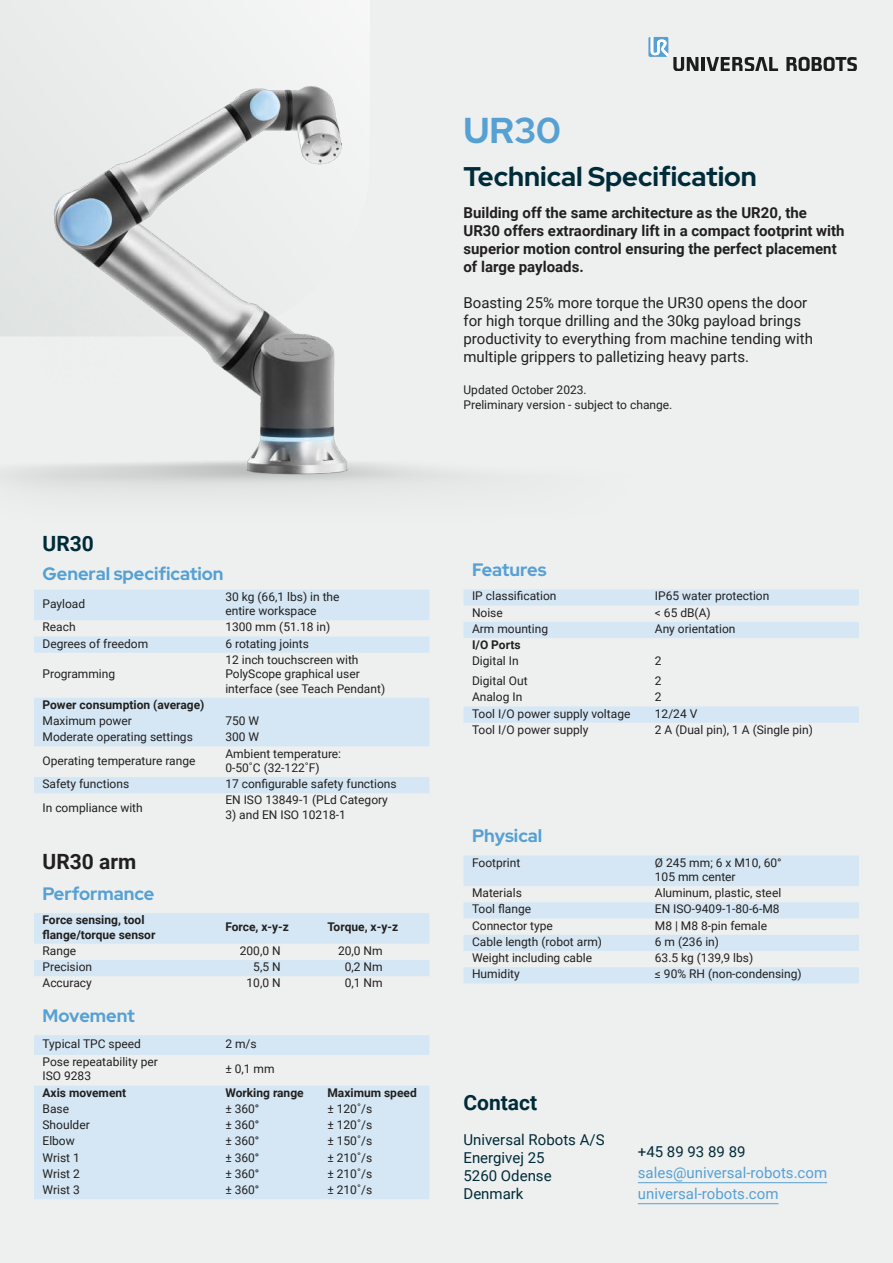
<style>
.page{position:relative;width:893px;height:1263px;background:#eef0f0}
.page>*{position:absolute;margin:0;border:0;box-sizing:border-box;transform-origin:0 0}
.t1{font:300 36px "Red Hat Display";color:#56a0d3}
.t2{font:300 27px "Red Hat Display";color:#002b39}
.t3{font:700 21px "Roboto";color:#002b39}
.t4{font:700 21px "Roboto";color:#221f1f}
.t5{font:300 18px "Red Hat Display";color:#56a0d3}
.t6{font:15px/18px "Roboto";color:#221f1f}
.t7{font:700 15px/18px "Roboto";color:#221f1f}
.t8{font:15px/18px "Roboto";color:#002b39}
.t9{font:15px/21px "Roboto";color:#56a0d3}
.t10{font:12px/14.4px "Roboto";color:#221f1f}
.t11{font:700 12px/14.4px "Roboto";color:#221f1f}
</style>
<div class="page">
<svg style="left:786px;top:57px;width:71px;height:13px"></svg>
<svg style="left:660px;top:37px;width:118px;height:33px"></svg>
<img style="left:0;top:37px;width:660px;height:454px">
<svg style="left:34px;top:590px;width:395px;height:203px;fill:#d5e7f4"></svg>
<svg style="left:463px;top:855px;width:396px;height:128px;fill:#d5e7f4"></svg>
<svg style="left:463px;top:589px;width:396px;height:134px"></svg>
<svg style="left:34px;top:913px;width:395px;height:63px"></svg>
<hr style="left:638px;top:1182px;width:189px;height:1px;background:#56a0d3">
<hr style="left:638px;top:1203px;width:140px;height:1px;background:#56a0d3">
<svg style="left:34px;top:1035px;width:395px;height:164px;fill:#d5e7f4"></svg>
<h1 class="t1" style="left:463px;top:116px;width:99px">UR30</h1>
<h2 class="t2" style="left:463px;top:159px;width:295px">Technical Speci昀椀cation</h2>
<p class="t7" style="left:463px;top:205px;width:383px">Building off the same architecture as the UR20, the UR30 offers extraordinary lift in a compact footprint with superior motion control ensuring the perfect placement of large payloads.</p>
<p class="t6" style="left:463px;top:295px;width:351px">Boasting 25% more torque the UR30 opens the door for high torque drilling and the 30kg payload brings productivity to everything from machine tending with multiple grippers to palletizing heavy parts.</p>
<p class="t10" style="left:463px;top:384px;width:210px">Updated October 2023.<br>Preliminary version - subject to change.</p>
<h3 class="t3" style="left:43px;top:534px;width:53px">UR30</h3>
<h3 class="t5" style="left:43px;top:562px;width:183px">General speci昀椀cation</h3>
<p class="t10" style="left:43px;top:597px;width:44px">Payload</p>
<p class="t10" style="left:225px;top:590px;width:116px">30 kg (66,1 lbs) in the entire workspace</p>
<p class="t10" style="left:43px;top:621px;width:35px">Reach</p>
<p class="t10" style="left:225px;top:621px;width:106px">1300 mm (51.18 in)</p>
<p class="t10" style="left:43px;top:637px;width:107px">Degrees of freedom</p>
<p class="t10" style="left:225px;top:637px;width:85px">6 rotating joints</p>
<p class="t10" style="left:43px;top:668px;width:74px">Programming</p>
<p class="t10" style="left:225px;top:653px;width:161px">12 inch touchscreen with<br>PolyScope graphical user interface (see Teach Pendant)</p>
<p class="t11" style="left:43px;top:698px;width:163px">Power consumption (average)</p>
<p class="t10" style="left:43px;top:714px;width:91px">Maximum power</p>
<p class="t10" style="left:225px;top:714px;width:35px">750 W</p>
<p class="t10" style="left:43px;top:731px;width:152px">Moderate operating settings</p>
<p class="t10" style="left:225px;top:731px;width:35px">300 W</p>
<p class="t10" style="left:43px;top:754px;width:154px">Operating temperature range</p>
<p class="t10" style="left:225px;top:747px;width:117px">Ambient temperature:<br>0-50˚C (32-122˚F)</p>
<p class="t10" style="left:43px;top:777px;width:88px">Safety functions</p>
<p class="t10" style="left:225px;top:776px;width:173px">17 con昀椀gurable safety functions</p>
<p class="t10" style="left:43px;top:801px;width:102px">In compliance with</p>
<p class="t10" style="left:225px;top:792px;width:164px">EN ISO 13849-1 (PLd Category</p>
<p class="t10" style="left:225px;top:808px;width:122px">3) and EN ISO 10218-1</p>
<h3 class="t4" style="left:43px;top:852px;width:95px">UR30 arm</h3>
<h3 class="t5" style="left:43px;top:881px;width:113px">Performance</h3>
<p class="t11" style="left:43px;top:914px;width:114px">Force sensing, tool<br>昀氀ange/torque sensor</p>
<p class="t11" style="left:225px;top:921px;width:65px">Force, x-y-z</p>
<p class="t11" style="left:327px;top:919px;width:72px">Torque, x-y-z</p>
<p class="t10" style="left:43px;top:944px;width:35px">Range</p>
<p class="t10" style="left:240px;top:944px;width:42px">200,0 N</p>
<p class="t10" style="left:338px;top:944px;width:46px">20,0 Nm</p>
<p class="t10" style="left:43px;top:960px;width:51px">Precision</p>
<p class="t10" style="left:253px;top:960px;width:29px">5,5 N</p>
<p class="t10" style="left:345px;top:960px;width:39px">0,2 Nm</p>
<p class="t10" style="left:43px;top:977px;width:51px">Accuracy</p>
<p class="t10" style="left:247px;top:977px;width:36px">10,0 N</p>
<p class="t10" style="left:345px;top:977px;width:39px">0,1 Nm</p>
<h3 class="t5" style="left:43px;top:1003px;width:94px">Movement</h3>
<p class="t10" style="left:43px;top:1036px;width:100px">Typical TPC speed</p>
<p class="t10" style="left:225px;top:1037px;width:33px">2 m/s</p>
<p class="t10" style="left:43px;top:1055px;width:117px">Pose repeatability per<br>ISO 9283</p>
<p class="t10" style="left:225px;top:1063px;width:51px">± 0,1 mm</p>
<p class="t11" style="left:43px;top:1086px;width:85px">Axis movement</p>
<p class="t11" style="left:225px;top:1086px;width:80px">Working range</p>
<p class="t11" style="left:327px;top:1086px;width:91px">Maximum speed</p>
<p class="t10" style="left:43px;top:1102px;width:28px">Base</p>
<p class="t10" style="left:225px;top:1102px;width:36px">± 360°</p>
<p class="t10" style="left:327px;top:1101px;width:46px">± 120˚/s</p>
<p class="t10" style="left:43px;top:1118px;width:49px">Shoulder</p>
<p class="t10" style="left:225px;top:1118px;width:36px">± 360°</p>
<p class="t10" style="left:327px;top:1117px;width:46px">± 120˚/s</p>
<p class="t10" style="left:43px;top:1135px;width:34px">Elbow</p>
<p class="t10" style="left:225px;top:1135px;width:36px">± 360°</p>
<p class="t10" style="left:327px;top:1133px;width:46px">± 150˚/s</p>
<p class="t10" style="left:43px;top:1151px;width:39px">Wrist 1</p>
<p class="t10" style="left:225px;top:1151px;width:36px">± 360°</p>
<p class="t10" style="left:327px;top:1150px;width:46px">± 210˚/s</p>
<p class="t10" style="left:43px;top:1167px;width:39px">Wrist 2</p>
<p class="t10" style="left:225px;top:1167px;width:36px">± 360°</p>
<p class="t10" style="left:327px;top:1166px;width:46px">± 210˚/s</p>
<p class="t10" style="left:43px;top:1183px;width:39px">Wrist 3</p>
<p class="t10" style="left:225px;top:1183px;width:36px">± 360°</p>
<p class="t10" style="left:327px;top:1182px;width:46px">± 210˚/s</p>
<h3 class="t5" style="left:472px;top:558px;width:76px">Features</h3>
<p class="t10" style="left:472px;top:588px;width:86px">IP classi昀椀cation</p>
<p class="t10" style="left:655px;top:590px;width:116px">IP65 water protection</p>
<p class="t10" style="left:472px;top:606px;width:32px">Noise</p>
<p class="t10" style="left:655px;top:606px;width:57px">&lt; 65 dB(A)</p>
<p class="t10" style="left:472px;top:622px;width:78px">Arm mounting</p>
<p class="t10" style="left:655px;top:622px;width:82px">Any orientation</p>
<p class="t11" style="left:472px;top:638px;width:50px">I/O Ports</p>
<p class="t10" style="left:472px;top:655px;width:48px">Digital In</p>
<p class="t10" style="left:655px;top:655px;width:8px">2</p>
<p class="t10" style="left:472px;top:674px;width:57px">Digital Out</p>
<p class="t10" style="left:655px;top:674px;width:8px">2</p>
<p class="t10" style="left:472px;top:691px;width:52px">Analog In</p>
<p class="t10" style="left:655px;top:691px;width:8px">2</p>
<p class="t10" style="left:472px;top:707px;width:160px">Tool I/O power supply voltage</p>
<p class="t10" style="left:655px;top:707px;width:44px">12/24 V</p>
<p class="t10" style="left:472px;top:723px;width:118px">Tool I/O power supply</p>
<p class="t10" style="left:655px;top:723px;width:160px">2 A (Dual pin), 1 A (Single pin)</p>
<h3 class="t5" style="left:472px;top:828px;width:72px">Physical</h3>
<p class="t10" style="left:472px;top:855px;width:50px">Footprint</p>
<p class="t10" style="left:655px;top:856px;width:128px">Ø 245 mm; 6 x M10, 60°<br>105 mm center</p>
<p class="t10" style="left:472px;top:886px;width:51px">Materials</p>
<p class="t10" style="left:655px;top:886px;width:128px">Aluminum, plastic, steel</p>
<p class="t10" style="left:472px;top:901px;width:61px">Tool 昀氀ange</p>
<p class="t10" style="left:655px;top:903px;width:126px">EN ISO-9409-1-80-6-M8</p>
<p class="t10" style="left:472px;top:918px;width:82px">Connector type</p>
<p class="t10" style="left:655px;top:919px;width:114px">M8 | M8 8-pin female</p>
<p class="t10" style="left:472px;top:934px;width:132px">Cable length (robot arm)</p>
<p class="t10" style="left:655px;top:935px;width:66px">6 m (236 in)</p>
<p class="t10" style="left:472px;top:951px;width:122px">Weight including cable</p>
<p class="t10" style="left:655px;top:951px;width:100px">63.5 kg (139,9 lbs)</p>
<p class="t10" style="left:472px;top:968px;width:49px">Humidity</p>
<p class="t10" style="left:655px;top:966px;width:148px">≤ 90% RH (non-condensing)</p>
<h3 class="t3" style="left:463px;top:1093px;width:75px">Contact</h3>
<p class="t8" style="left:463px;top:1132px;width:143px">Universal Robots A/S<br>Energivej 25<br>5260 Odense<br>Denmark</p>
<p class="t8" style="left:638px;top:1144px;width:109px">+45 89 93 89 89</p>
<p class="t9" style="left:638px;top:1163px;width:191px">sales@universal-robots.com universal-robots.com</p>
</div>
